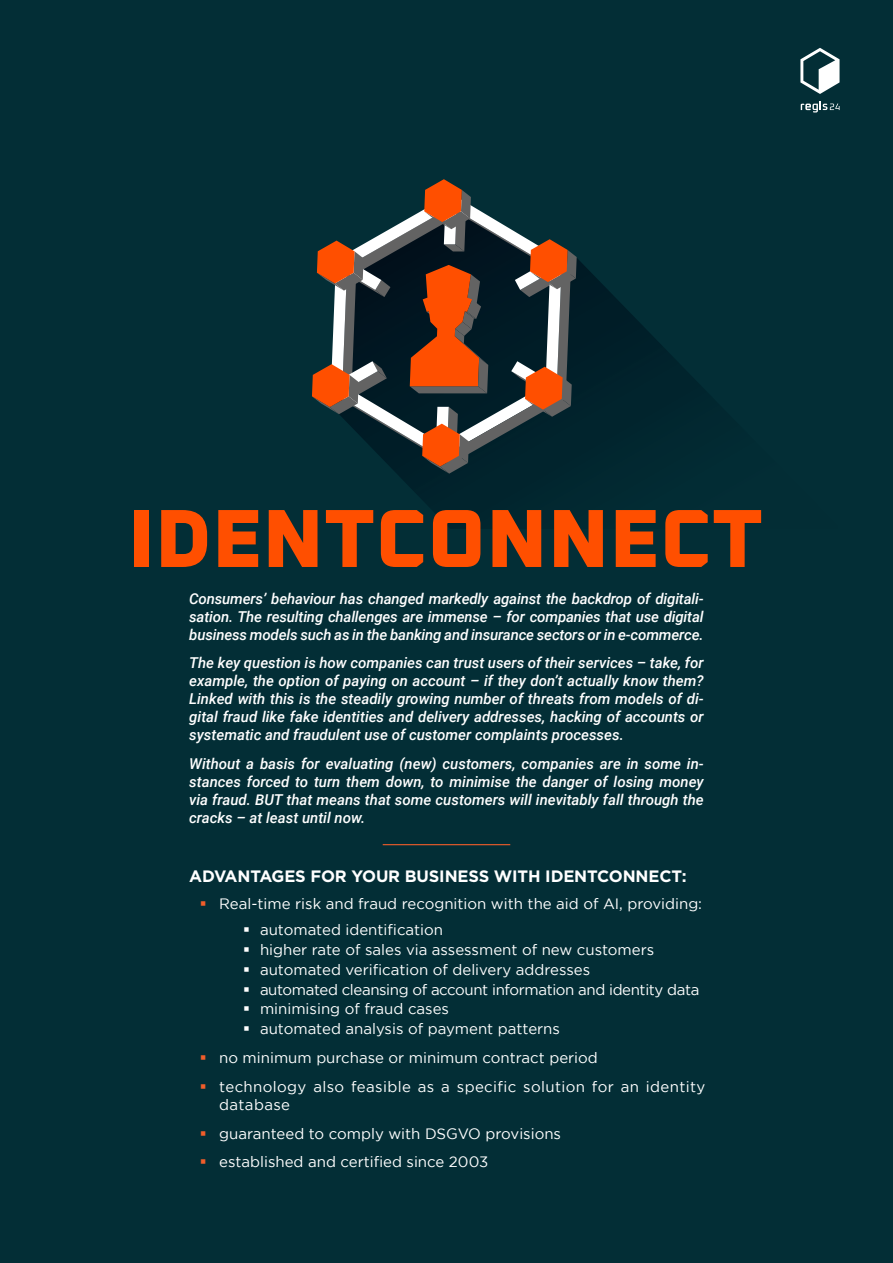
<style>
.page{position:relative;width:893px;height:1263px;background:#032e36}
.page>*{position:absolute;margin:0;border:0;box-sizing:border-box;transform-origin:0 0}
.t1{font:800 82.5px "Oxanium";color:#ff4f00}
.t2{font:700 16.5px "Gotham";letter-spacing:-.01em;color:#fff}
.t3{font:italic 500 15px/18px "Roboto";color:#fff;text-align:justify}
.t4{font:15px/19.8px "Gotham";color:#fff}
.t5{font:15px/28.8px "Gotham";letter-spacing:.025em;color:#fff}
</style>
<div class="page">
<svg style="left:398px;top:258px;width:281px;height:249px"></svg>
<svg style="left:312px;top:179px;width:265px;height:295px"></svg>
<svg style="left:800px;top:48px;width:39px;height:46px"></svg>
<svg style="left:801px;top:101px;width:38px;height:11px"></svg>
<hr style="left:383px;top:844px;width:127px;height:1px;background:#f15d2a">
<h1 class="t1" style="left:128px;top:484px;width:637px">IDENTCONNECT</h1>
<p class="t3" style="left:189px;top:589px;width:516px">Consumers’ behaviour has changed markedly against the backdrop of digitali&shy;sation. The resulting challenges are immense – for companies that use digital business models such as in the banking and insurance sectors or in e-commerce.</p>
<p class="t3" style="left:189px;top:653px;width:516px">The key question is how companies can trust users of their services – take, for example, the option of paying on account – if they don’t actually know them?<br>Linked with this is the steadily growing number of threats from models of di&shy;gital fraud like fake identities and delivery addresses, hacking of accounts or systematic and fraudulent use of customer complaints processes.</p>
<p class="t3" style="left:189px;top:754px;width:516px">Without a basis for evaluating (new) customers, companies are in some in&shy;stances forced to turn them down, to minimise the danger of losing money via fraud. BUT that means that some customers will inevitably fall through the cracks – at least until now.</p>
<p class="t2" style="left:189px;top:867px;width:499px">ADVANTAGES FOR YOUR BUSINESS WITH IDENTCONNECT:</p>
<p class="t4" style="left:260px;top:891px;width:444px;line-height:25.8px;text-indent:-41px">Real-time risk and fraud recognition with the aid of AI, providing: automated identification</p>
<p class="t4" style="left:260px;top:939px;width:441px">higher rate of sales via assessment of new customers automated verification of delivery addresses<br>automated cleansing of account information and identity data minimising of fraud cases<br>automated analysis of payment patterns</p>
<p class="t5" style="left:219px;top:1043px;width:488px">no minimum purchase or minimum contract period<br>technology also feasible as a specific solution for an identity</p>
<p class="t4" style="left:219px;top:1090px;width:343px;line-height:28.8px">database<br>guaranteed to comply with DSGVO provisions established and certified since 2003</p>
</div>
